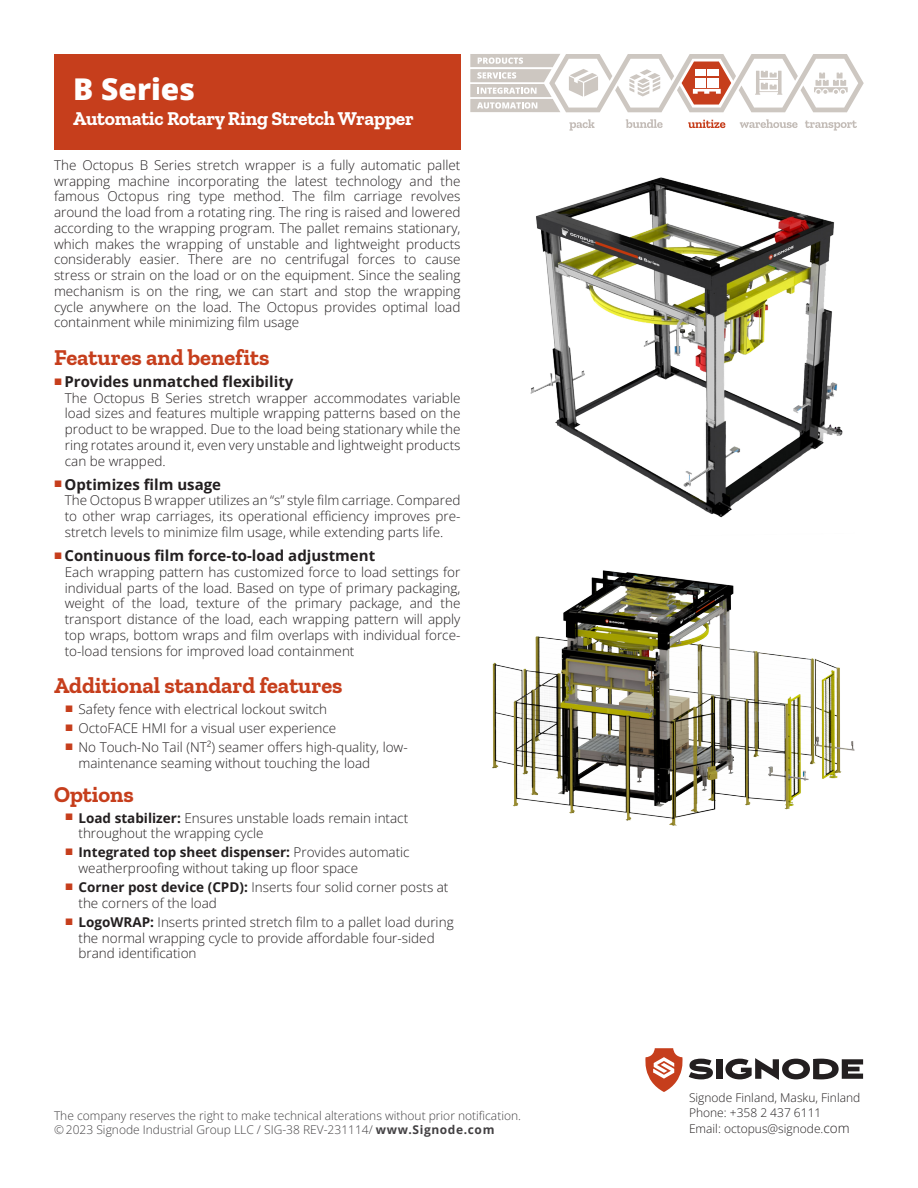
<style>
.page{position:relative;width:918px;height:1188px;background:#fff}
.page>*{position:absolute;margin:0;border:0;box-sizing:border-box;transform-origin:0 0}
.t1{font:800 30px "Open Sans";color:#fff}
.t2{font:700 22.5px "Zilla Slab";color:#c63e1c}
.t3{font:700 19.5px "Zilla Slab";letter-spacing:-.01em;color:#fff}
.t4{font:700 15px "Open Sans";color:#231f20}
.Presentation_page_2{font:300 13.5px/15.8px "Open Sans";color:#231f20}
.Features_and_benefits_style{font:300 13.5px/15.8px "Open Sans";color:#231f20;text-align:justify}
.t5{font:300 12px/14.4px "Open Sans";color:#424042}
.t6{font:300 12px/15.8px "Open Sans";color:#231f20}
.s1{font-weight:700}
.s2{font-size:13.5px}
</style>
<div class="page">
<img style="left:530px;top:177px;width:313px;height:341px">
<img style="left:492px;top:570px;width:363px;height:256px">
<svg style="left:569px;top:119px;width:26px;height:12px"></svg>
<svg style="left:626px;top:119px;width:37px;height:9px"></svg>
<svg style="left:740px;top:119px;width:58px;height:9px"></svg>
<svg style="left:805px;top:121px;width:52px;height:10px"></svg>
<svg style="left:688px;top:120px;width:37px;height:8px"></svg>
<svg style="left:470px;top:54px;width:394px;height:58px"></svg>
<div style="left:695px;top:70px;width:11px;height:6px;background:#fff"></div>
<div style="left:708px;top:70px;width:11px;height:6px;background:#fff"></div>
<div style="left:695px;top:78px;width:11px;height:10px;background:#fff"></div>
<div style="left:708px;top:78px;width:11px;height:10px;background:#fff"></div>
<div style="left:54px;top:54px;width:407px;height:95px;background:#c63e1c"></div>
<svg style="left:645px;top:1048px;width:38px;height:44px"></svg>
<svg style="left:689px;top:1059px;width:24px;height:20px"></svg>
<div style="left:716px;top:1059px;width:6px;height:20px;background:#231f20"></div>
<svg style="left:725px;top:1058px;width:138px;height:22px"></svg>
<p class="t1" style="left:73px;top:66px;width:123px">B Series</p>
<p class="t3" style="left:73px;top:107px;width:342px">Automatic Rotary Ring Stretch Wrapper</p>
<p class="Presentation_page_2" style="left:54px;top:157px;width:408px;text-align:justify">The Octopus B Series stretch wrapper is a fully automatic pallet wrapping machine incorporating the latest technology and the famous Octopus ring type method. The film carriage revolves around the load from a rotating ring. The ring is raised and lowered according to the wrapping program. The pallet remains stationary, which makes the wrapping of unstable and lightweight products considerably easier. There are no centrifugal forces to cause stress or strain on the load or on the equipment. Since the sealing mechanism is on the ring, we can start and stop the wrapping cycle anywhere on the load. The Octopus provides optimal load containment while minimizing film usage</p>
<p class="t2" style="left:54px;top:345px;width:217px">Features and benefits</p>
<p class="t4" style="left:64px;top:371px;width:230px">Provides unmatched flexibility</p>
<p class="Features_and_benefits_style" style="left:65px;top:390px;width:397px">The Octopus B Series stretch wrapper accommodates variable load sizes and features multiple wrapping patterns based on the product to be wrapped. Due to the load being stationary while the ring rotates around it, even very unstable and lightweight products can be wrapped.</p>
<p class="t4" style="left:64px;top:474px;width:158px">Optimizes film usage</p>
<p class="Features_and_benefits_style" style="left:65px;top:492px;width:397px">The Octopus B wrapper utilizes an “s” style film carriage. Compared to other wrap carriages, its operational efficiency improves pre&shy;stretch levels to minimize film usage, while extending parts life.</p>
<p class="t4" style="left:64px;top:545px;width:312px">Continuous film force-to-load adjustment</p>
<p class="Features_and_benefits_style" style="left:65px;top:564px;width:397px">Each wrapping pattern has customized force to load settings for individual parts of the load. Based on type of primary packaging, weight of the load, texture of the primary package, and the transport distance of the load, each wrapping pattern will apply top wraps, bottom wraps and film overlaps with individual force&shy;to-load tensions for improved load containment</p>
<p class="t2" style="left:54px;top:673px;width:290px">Additional standard features</p>
<p class="Presentation_page_2" style="left:79px;top:701px;width:250px">Safety fence with electrical lockout switch</p>
<p class="Presentation_page_2" style="left:79px;top:720px;width:259px">OctoFACE HMI for a visual user experience</p>
<p class="Presentation_page_2" style="left:79px;top:739px;width:331px">No Touch-No Tail (NT²) seamer offers high-quality, low&shy;maintenance seaming without touching the load</p>
<p class="t2" style="left:54px;top:781px;width:81px">Options</p>
<p class="Presentation_page_2" style="left:79px;top:810px;width:331px"><span class="s1">Load stabilizer:</span> Ensures unstable loads remain intact throughout the wrapping cycle</p>
<p class="Presentation_page_2" style="left:79px;top:844px;width:333px"><span class="s1">Integrated top sheet dispenser:</span> Provides automatic weatherproofing without taking up floor space</p>
<p class="Presentation_page_2" style="left:79px;top:879px;width:371px"><span class="s1">Corner post device (CPD):</span> Inserts four solid corner posts at the corners of the load</p>
<p class="Presentation_page_2" style="left:79px;top:914px;width:377px"><span class="s1">LogoWRAP:</span> Inserts printed stretch film to a pallet load during the normal wrapping cycle to provide affordable four-sided brand identification</p>
<p class="t5" style="left:54px;top:1108px;width:469px">The company reserves the right to make technical alterations without prior notification. © 2023 Signode Industrial Group LLC / SIG-38 REV-231114/ <span class="s1">www.Signode.com</span></p>
<p class="t6" style="left:689px;top:1089px;width:173px">Signode Finland, Masku, Finland<br>Phone: +358 2 437 6111<br>Email: octopus@signode.<span class="s2">com</span></p>
</div>
